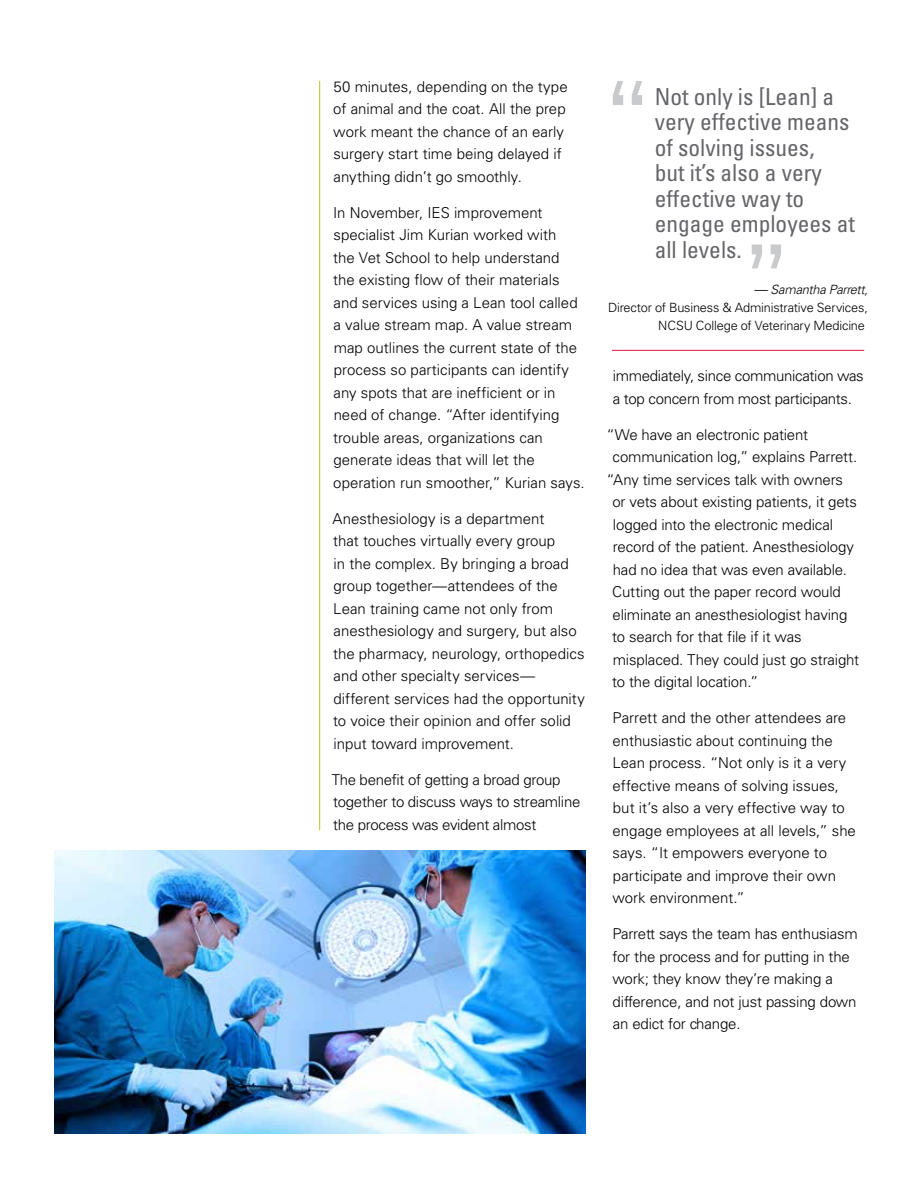
<style>
.page{position:relative;width:918px;height:1188px;background:#fff}
.page>*{position:absolute;margin:0;border:0;box-sizing:border-box;transform-origin:0 0}
.t1{font:99px "Glypha LT Std";color:#c9cacc}
.t2{font:condensed 23.4px/25.5px "Univers LT Std";color:#646569}
.t3{font:300 15px/22.5px "Univers LT Std";letter-spacing:-.005em;color:#000}
.t4{font:300 12.75px/18px "Univers LT Std";letter-spacing:-.015em;color:#000;text-align:right}
.s1{font-style:italic;font-size:13.5px}
.s2{font-style:italic}
</style>
<div class="page">
<hr style="left:319px;top:81px;width:1px;height:749px;background:#bbc120">
<hr style="left:612px;top:350px;width:252px;height:1px;background:#e31837">
<img style="left:54px;top:850px;width:531px;height:284px">
<p class="t3" style="left:333px;top:75px;width:236px">50 minutes, depending on the type of animal and the coat. All the prep work meant the chance of an early surgery start time being delayed if anything didn’t go smoothly.</p>
<p class="t3" style="left:333px;top:201px;width:253px">In November, IES improvement specialist Jim Kurian worked with<br>the Vet School to help understand the existing flow of their materials and services using a Lean tool called a value stream map. A value stream map outlines the current state of the process so participants can identify any spots that are inefficient or in need of change. “After identifying trouble areas, organizations can generate ideas that will let the operation run smoother,” Kurian says.</p>
<p class="t3" style="left:333px;top:507px;width:254px">Anesthesiology is a department<br>that touches virtually every group<br>in the complex. By bringing a broad group together—attendees of the Lean training came not only from anesthesiology and surgery, but also the pharmacy, neurology, orthopedics and other specialty services— different services had the opportunity to voice their opinion and offer solid input toward improvement.</p>
<p class="t3" style="left:332px;top:768px;width:250px">The benefit of getting a broad group together to discuss ways to streamline the process was evident almost</p>
<h1 class="t1" style="left:600px;top:57px;width:57px">“</h1>
<h2 class="t2" style="left:655px;top:83px;width:202px">Not only is [Lean] a very effective means of solving issues,<br>but it’s also a very effective way to engage employees at all levels.</h2>
<p class="t4" style="left:608px;top:280px;width:262px"><span class="s1">—</span> <span class="s2">Samantha Parrett,<br></span>Director of Business &amp; Administrative Services,<br>NCSU College of Veterinary Medicine</p>
<h1 class="t1" style="left:739px;top:220px;width:57px">”</h1>
<p class="t3" style="left:613px;top:365px;width:252px">immediately, since communication was a top concern from most participants.</p>
<p class="t3" style="left:606px;top:423px;width:203px">“We have an electronic patient</p>
<p class="t3" style="left:613px;top:446px;width:246px">communication log,” explains Parrett.</p>
<p class="t3" style="left:606px;top:468px;width:238px">“Any time services talk with owners</p>
<p class="t3" style="left:612px;top:491px;width:246px">or vets about existing patients, it gets</p>
<p class="t3" style="left:613px;top:513px;width:222px">logged into the electronic medical</p>
<p class="t3" style="left:613px;top:536px;width:243px">record of the patient. Anesthesiology</p>
<p class="t3" style="left:613px;top:558px;width:236px">had no idea that was even available.</p>
<p class="t3" style="left:612px;top:581px;width:230px">Cutting out the paper record would</p>
<p class="t3" style="left:613px;top:603px;width:236px">eliminate an anesthesiologist having</p>
<p class="t3" style="left:612px;top:626px;width:191px">to search for that file if it was</p>
<p class="t3" style="left:613px;top:648px;width:248px">misplaced. They could just go straight</p>
<p class="t3" style="left:612px;top:671px;width:148px">to the digital location.”</p>
<p class="t3" style="left:612px;top:707px;width:245px">Parrett and the other attendees are enthusiastic about continuing the Lean process. “Not only is it a very effective means of solving issues, but it’s also a very effective way to engage employees at all levels,” she says. “It empowers everyone to participate and improve their own work environment.”</p>
<p class="t3" style="left:612px;top:923px;width:247px">Parrett says the team has enthusiasm for the process and for putting in the work; they know they’re making a difference, and not just passing down an edict for change.</p>
</div>
